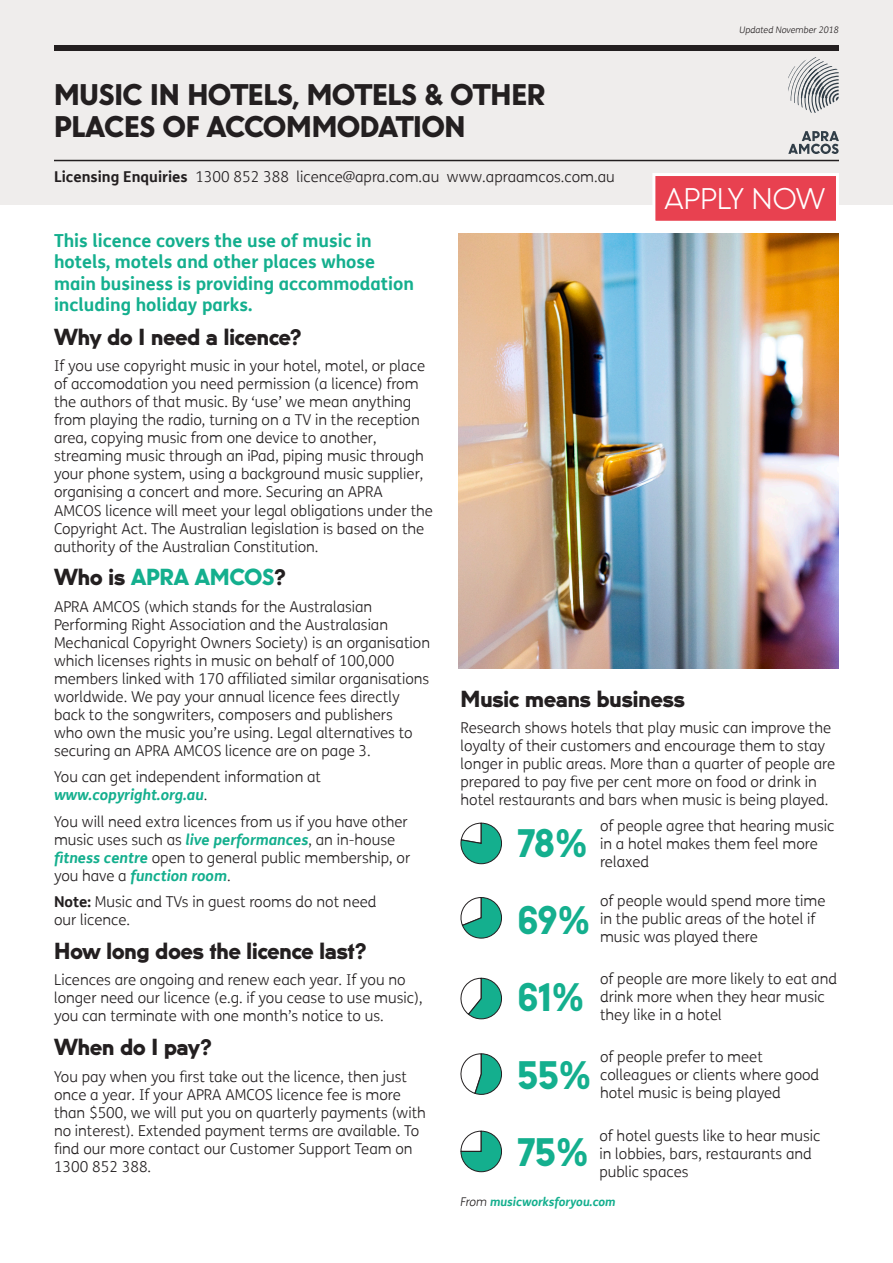
<style>
.page{position:relative;width:893px;height:1263px;background:#fff}
.page>*{position:absolute;margin:0;border:0;box-sizing:border-box;transform-origin:0 0}
.body_text{font:900 36px "U8";color:#14af8e}
.t1{font:900 27px/32.4px "U8";letter-spacing:-.02em;color:#231f20}
.t2{font:300 27px "U8";letter-spacing:-.005em;color:#fff}
.Sub_header{font:900 21px "U8";color:#231f20}
.Sub_header-2{font:900 21px "U8";letter-spacing:-.005em;color:#14af8e}
.t3{font:700 18px/21.6px "FS Me";color:#14af8e}
.body_text-2{font:300 15px/18px "FS Me";color:#231f20}
.Sub_header-3{font:300 15px/18px "FS Me";color:#231f20}
.body_text-3{font:italic 700 12px "FS Me";color:#14af8e}
.t4{font:italic 300 9px "FS Me";color:#231f20}
.s1{font-weight:700}
.s2{color:#231f20}
.s3{font-weight:700;font-style:italic;color:#14af8e}
.s4{font-weight:300;color:#231f20}
</style>
<div class="page">
<div style="left:0;top:0;width:893px;height:204px;background:#efedec"></div>
<div style="left:54px;top:45px;width:785px;height:6px;background:#231f20"></div>
<hr style="left:54px;top:160px;width:785px;height:1px;background:#231f20">
<svg style="left:788px;top:131px;width:51px;height:23px"></svg>
<svg style="left:788px;top:57px;width:51px;height:56px"></svg>
<div style="left:652px;top:173px;width:187px;height:51px;background:#e84150;border:3px solid #fff"></div>
<img style="left:458px;top:233px;width:381px;height:435px">
<svg style="left:461px;top:823px;width:41px;height:41px"></svg>
<svg style="left:460px;top:897px;width:42px;height:41px"></svg>
<svg style="left:460px;top:978px;width:42px;height:41px"></svg>
<svg style="left:460px;top:1053px;width:42px;height:42px"></svg>
<svg style="left:461px;top:1131px;width:41px;height:41px"></svg>
<h2 class="t1" style="left:54px;top:76px;width:493px">MUSIC IN HOTELS, MOTELS &amp; OTHER<br>PLACES OF ACCOMMODATION</h2>
<p class="Sub_header-3" style="left:54px;top:167px;width:562px"><span class="s1">Licensing Enquiries</span> 1300 852 388 licence@apra.com.au www.apraamcos.com.au</p>
<p class="t4" style="left:739px;top:23px;width:101px">Updated November 2018</p>
<h2 class="t2" style="left:665px;top:178px;width:162px">APPLY NOW</h2>
<p class="t3" style="left:54px;top:228px;width:361px">This licence covers the use of music in hotels, motels and other places whose main business is providing accommodation including holiday parks.</p>
<p class="Sub_header" style="left:54px;top:320px;width:249px">Why do I need a licence?</p>
<p class="Sub_header-3" style="left:54px;top:357px;width:380px">If you use copyright music in your hotel, motel, or place of accomodation you need permission (a licence) from the authors of that music. By ‘use’ we mean anything from playing the radio, turning on a TV in the reception area, copying music from one device to another, streaming music through an iPad, piping music through your phone system, using a background music supplier, organising a concert and more. Securing an APRA AMCOS licence will meet your legal obligations under the Copyright Act. The Australian legislation is based on the authority of the Australian Constitution.</p>
<p class="Sub_header-2" style="left:54px;top:560px;width:233px"><span class="s2">Who is</span> APRA AMCOS<span class="s2">?</span></p>
<p class="body_text-2" style="left:54px;top:597px;width:378px">APRA AMCOS (which stands for the Australasian Performing Right Association and the Australasian Mechanical Copyright Owners Society) is an organisation which licenses rights in music on behalf of 100,000 members linked with 170 affiliated similar organisations worldwide. We pay your annual licence fees directly back to the songwriters, composers and publishers<br>who own the music you’re using. Legal alternatives to securing an APRA AMCOS licence are on page 3.</p>
<p class="body_text-2" style="left:54px;top:767px;width:269px">You can get independent information at <span class="s3">www.copyright.org.au</span>.</p>
<p class="body_text-2" style="left:54px;top:812px;width:358px">You will need extra licences from us if you have other music uses such as <span class="s3">live performances</span>, an in-house <span class="s3">fitness centre</span> open to general public membership, or you have a <span class="s3">function room</span>.</p>
<p class="body_text-2" style="left:54px;top:892px;width:324px"><span class="s1">Note:</span> Music and TVs in guest rooms do not need our licence.</p>
<p class="Sub_header" style="left:54px;top:934px;width:314px">How long does the licence last?</p>
<p class="body_text-2" style="left:54px;top:971px;width:370px">Licences are ongoing and renew each year. If you no longer need our licence (e.g. if you cease to use music), you can terminate with one month’s notice to us.</p>
<p class="Sub_header" style="left:54px;top:1030px;width:159px">When do I pay?</p>
<p class="body_text-2" style="left:54px;top:1067px;width:373px">You pay when you first take out the licence, then just once a year. If your APRA AMCOS licence fee is more than $500, we will put you on quarterly payments (with no interest). Extended payment terms are available. To find our more contact our Customer Support Team on 1300 852 388.</p>
<p class="Sub_header" style="left:461px;top:682px;width:226px">Music means business</p>
<p class="body_text-2" style="left:461px;top:718px;width:376px">Research shows hotels that play music can improve the loyalty of their customers and encourage them to stay longer in public areas. More than a quarter of people are prepared to pay five per cent more on food or drink in hotel restaurants and bars when music is being played.</p>
<p class="body_text" style="left:518px;top:814px;width:72px">78%</p>
<p class="body_text-2" style="left:600px;top:816px;width:236px">of people agree that hearing music in a hotel makes them feel more relaxed</p>
<p class="body_text-2" style="left:600px;top:892px;width:227px">of people would spend more time in the public areas of the hotel if music was played there</p>
<p class="body_text-2" style="left:600px;top:969px;width:239px">of people are more likely to eat and drink more when they hear music they like in a hotel</p>
<p class="body_text-2" style="left:600px;top:1047px;width:221px">of people prefer to meet colleagues or clients where good hotel music is being played</p>
<p class="body_text-2" style="left:599px;top:1126px;width:222px">of hotel guests like to hear music in lobbies, bars, restaurants and public spaces</p>
<p class="body_text" style="left:518px;top:892px;width:74px">69%</p>
<p class="body_text" style="left:518px;top:969px;width:68px">61%</p>
<p class="body_text" style="left:518px;top:1046px;width:76px">55%</p>
<p class="body_text" style="left:518px;top:1123px;width:73px">75%</p>
<p class="body_text-3" style="left:461px;top:1192px;width:157px"><span class="s4">From</span> musicworksforyou.com</p>
</div>
